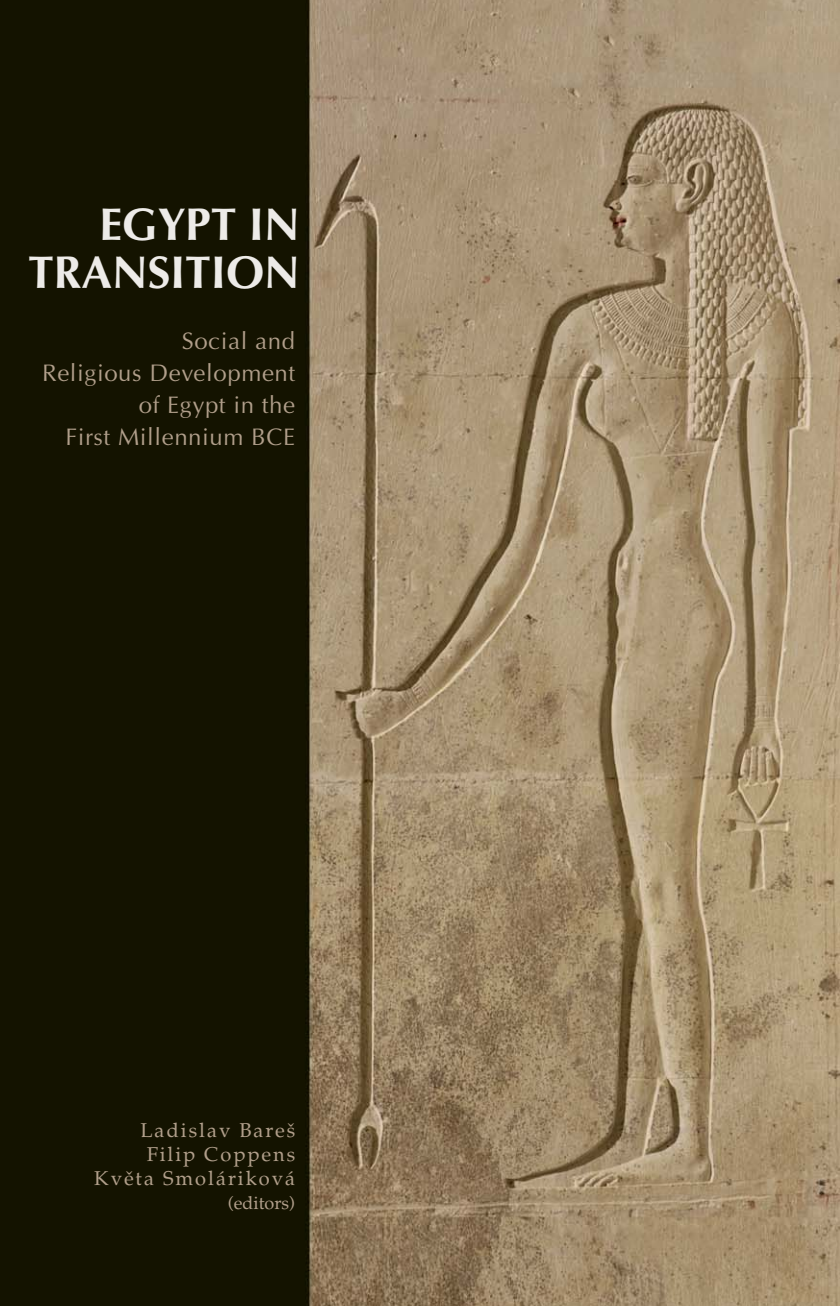
<style>
.page{position:relative;width:840px;height:1306px;background:#fff}
.page>*{position:absolute;margin:0;border:0;box-sizing:border-box;transform-origin:0 0}
.t1{font:700 46px/48px "Optima CE";color:#edebe8;text-align:right}
.t2{font:24px/32px "Optima CE";letter-spacing:.025em;color:#b19f8b;text-align:right}
.t3{font:20px/24px "Palatino CE";letter-spacing:.1em;color:#b19f8b;text-align:right}
.t4{font:18px "Palatino CE";color:#b19f8b}
</style>
<div class="page">
<img style="left:0;top:0;width:839px;height:1306px">
<p class="t1" style="left:28px;top:204px;width:273px">EGYPT IN<br>TRANSITION</p>
<p class="t2" style="left:42px;top:326px;width:254px">Social and<br>Religious Development of Egypt in the<br>First Millennium BCE</p>
<p class="t3" style="left:94px;top:1121px;width:202px">Ladislav Bareš<br>Filip Coppens<br>Květa Smoláriková</p>
<p class="t4" style="left:228px;top:1196px;width:69px">(editors)</p>
</div>
